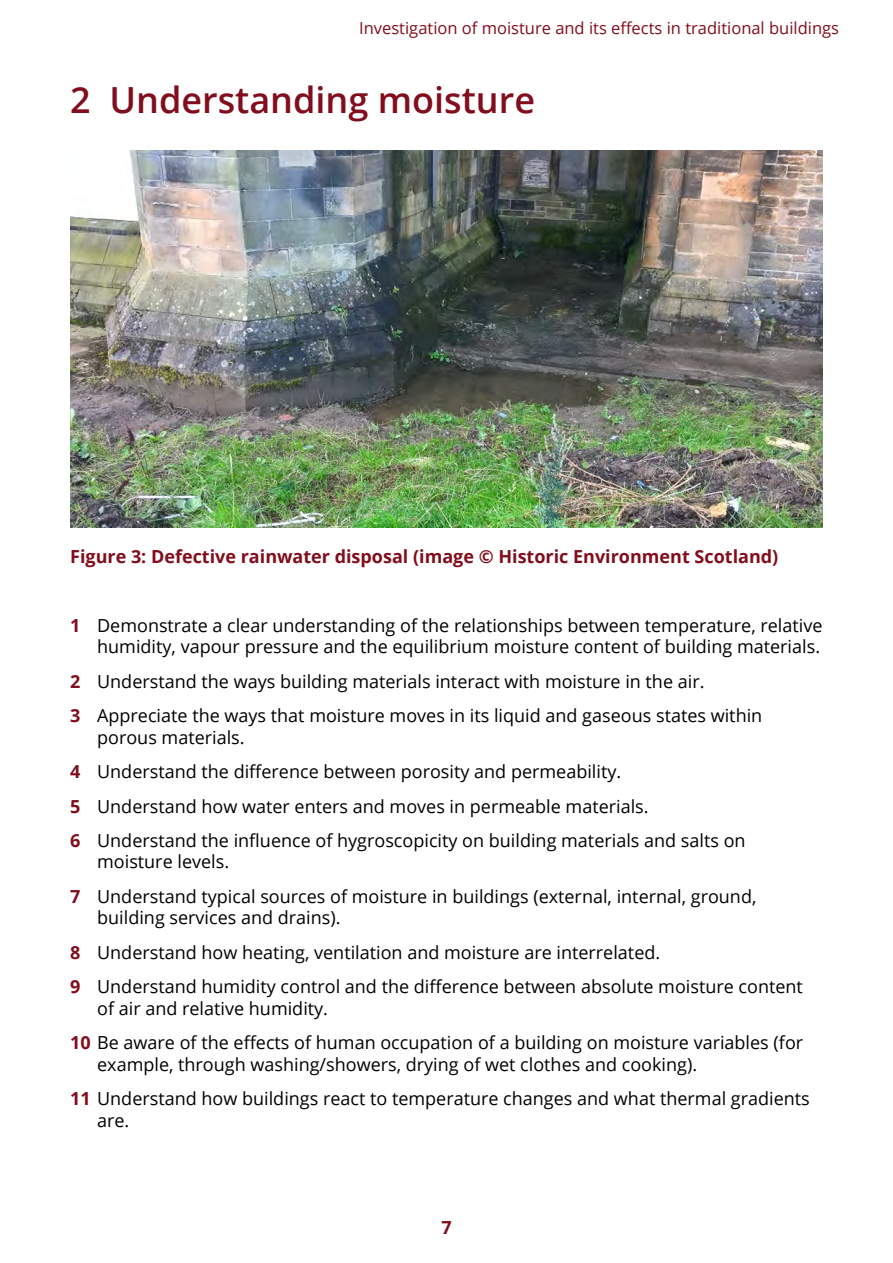
<style>
.page{position:relative;width:893px;height:1263px;background:#fff}
.page>*{position:absolute;margin:0;border:0;box-sizing:border-box;transform-origin:0 0}
.t1{font:600 36px "Open Sans";color:#820d1c}
.t2{font:18px/34.3px "Open Sans";color:#000}
.t3{font:700 18px "Open Sans";color:#820d1c}
.t4{font:16.5px "Open Sans";color:#820d1c}
.s1{font-weight:700;color:#820d1c}
</style>
<div class="page">
<img style="left:70px;top:150px;width:753px;height:377px">
<p class="t4" style="left:359px;top:17px;width:481px">Investigation of moisture and its effects in traditional buildings</p>
<h1 class="t1" style="left:70px;top:75px;width:466px">2 Understanding moisture</h1>
<p class="t3" style="left:70px;top:544px;width:710px">Figure 3: Defective rainwater disposal (image © Historic Environment Scotland)</p>
<p class="t2" style="left:70px;top:614px;width:754px;line-height:21.6px;text-align:right"><span class="s1">1</span> Demonstrate a clear understanding of the relationships between temperature, relative humidity, vapour pressure and the equilibrium moisture content of building materials.</p>
<p class="t2" style="left:70px;top:664px;width:694px"><span class="s1">2</span> Understand the ways building materials interact with moisture in the air.<br><span class="s1">3</span> Appreciate the ways that moisture moves in its liquid and gaseous states within</p>
<p class="t2" style="left:70px;top:720px;width:677px;text-indent:27px">porous materials.<br><span class="s1">4</span> Understand the difference between porosity and permeability.<br><span class="s1">5</span> Understand how water enters and moves in permeable materials.<br><span class="s1">6</span> Understand the influence of hygroscopicity on building materials and salts on</p>
<p class="t2" style="left:70px;top:844px;width:688px;text-indent:27px">moisture levels.<br><span class="s1">7</span> Understand typical sources of moisture in buildings (external, internal, ground,</p>
<p class="t2" style="left:70px;top:900px;width:734px;text-indent:27px">building services and drains).<br><span class="s1">8</span> Understand how heating, ventilation and moisture are interrelated.<br><span class="s1">9</span> Understand humidity control and the difference between absolute moisture content</p>
<p class="t2" style="left:70px;top:990px;width:734px;text-indent:27px">of air and relative humidity.<br><span class="s1">10</span> Be aware of the effects of human occupation of a building on moisture variables (for</p>
<p class="t2" style="left:70px;top:1046px;width:741px;text-indent:27px">example, through washing/showers, drying of wet clothes and cooking).<br><span class="s1">11</span> Understand how buildings react to temperature changes and what thermal gradients</p>
<p class="t2" style="left:97px;top:1102px;width:34px">are.</p>
<p class="t3" style="left:441px;top:1215px;width:12px">7</p>
</div>
